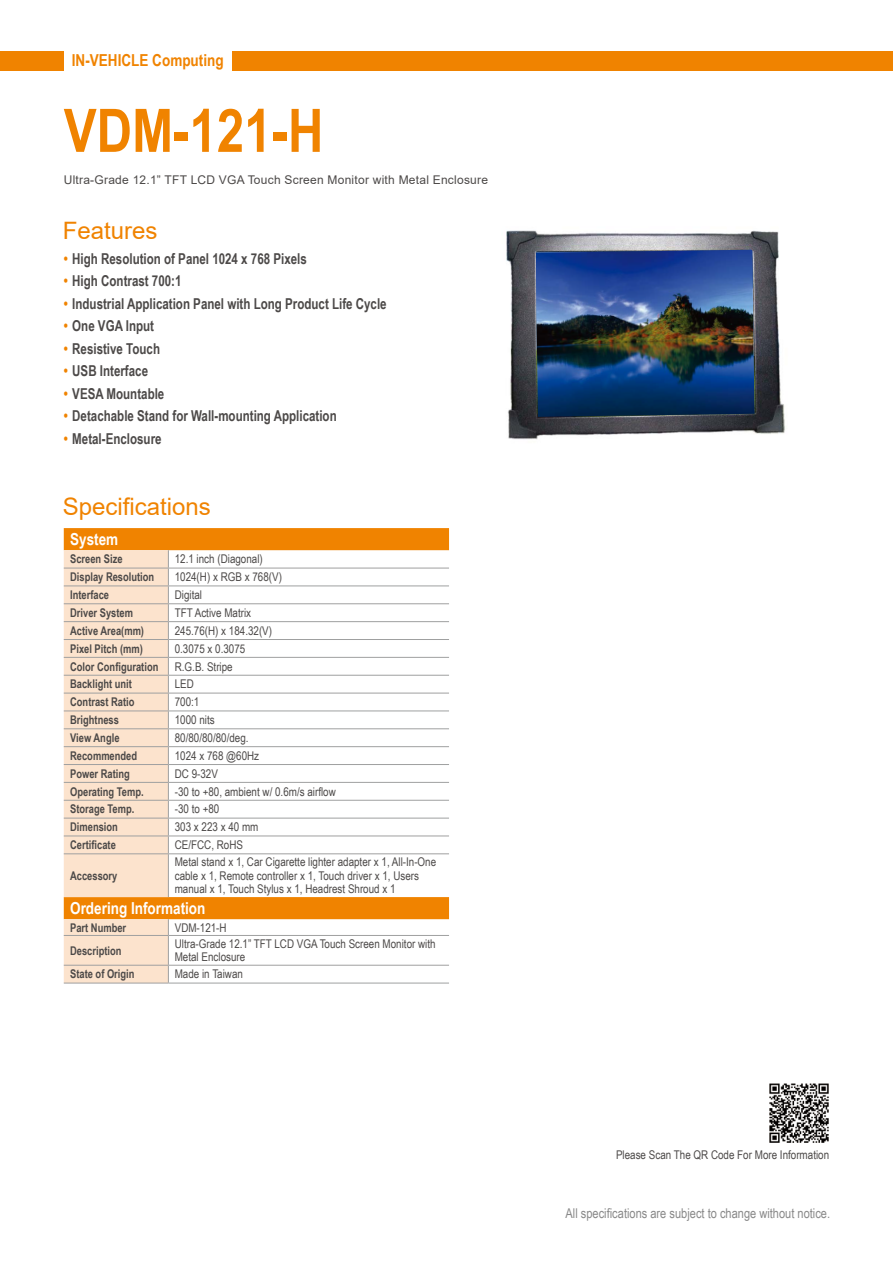
<style>
.page{position:relative;width:893px;height:1263px;background:#fff}
.page>*{position:absolute;margin:0;border:0;box-sizing:border-box;transform-origin:0 0}
.t1{font:700 60px "Arial Narrow";color:#f08300}
.t2{font:24px "Arial";color:#f08300}
.t3{font:700 16.5px "Arial Narrow";color:#fff}
.t4{font:700 16.5px "Arial Narrow";color:#f08300}
.t5{font:700 15px "Arial Narrow";color:#4c4948;scale:.94 1}
.t6{font:13.5px "Arial Narrow";color:#898989}
.t7{font:12px/13.5px "Arial Narrow";color:#4c4948}
.t8{font:700 12px "Arial Narrow";color:#4c4948;scale:.95 1}
.t9{font:12px "Arial";letter-spacing:.02em;color:#4c4948}
.s1{color:#f08300}
</style>
<div class="page">
<div style="left:0;top:51px;width:893px;height:19px;background:#f08300"></div>
<img style="left:506px;top:230px;width:279px;height:210px">
<img style="left:536px;top:250px;width:218px;height:167px">
<svg style="left:64px;top:528px;width:385px;height:391px"></svg>
<hr style="left:168px;top:585px;width:281px;height:1px;background:#9fa0a0">
<hr style="left:168px;top:603px;width:281px;height:1px;background:#9fa0a0">
<hr style="left:168px;top:621px;width:281px;height:1px;background:#9fa0a0">
<hr style="left:168px;top:639px;width:281px;height:1px;background:#9fa0a0">
<hr style="left:168px;top:657px;width:281px;height:1px;background:#9fa0a0">
<hr style="left:168px;top:675px;width:281px;height:1px;background:#9fa0a0">
<hr style="left:168px;top:693px;width:281px;height:1px;background:#9fa0a0">
<hr style="left:168px;top:710px;width:281px;height:1px;background:#9fa0a0">
<hr style="left:168px;top:728px;width:281px;height:1px;background:#9fa0a0">
<hr style="left:168px;top:746px;width:281px;height:1px;background:#9fa0a0">
<hr style="left:168px;top:764px;width:281px;height:1px;background:#9fa0a0">
<hr style="left:168px;top:782px;width:281px;height:1px;background:#9fa0a0">
<hr style="left:168px;top:800px;width:281px;height:1px;background:#9fa0a0">
<hr style="left:168px;top:818px;width:281px;height:1px;background:#9fa0a0">
<hr style="left:168px;top:835px;width:281px;height:1px;background:#9fa0a0">
<hr style="left:168px;top:853px;width:281px;height:1px;background:#9fa0a0">
<svg style="left:64px;top:550px;width:105px;height:433px;background:#f6dac0"></svg>
<hr style="left:168px;top:935px;width:281px;height:1px;background:#9fa0a0">
<hr style="left:168px;top:965px;width:281px;height:1px;background:#9fa0a0">
<hr style="left:168px;top:568px;width:281px;height:1px;background:#9fa0a0">
<hr style="left:64px;top:983px;width:104px;height:1px;background:#9fa0a0">
<hr style="left:168px;top:983px;width:281px;height:1px;background:#9fa0a0">
<img style="left:769px;top:1083px;width:60px;height:60px">
<div style="left:64px;top:50px;width:168px;height:21px;background:#fff"></div>
<h3 class="t4" style="left:72px;top:48px;width:153px">IN-VEHICLE Computing</h3>
<h1 class="t1" style="left:64px;top:85px;width:261px">VDM-121-H</h1>
<p class="t9" style="left:64px;top:171px;width:426px">Ultra-Grade 12.1” TFT LCD VGA Touch Screen Monitor with Metal Enclosure</p>
<h2 class="t2" style="left:63px;top:214px;width:96px">Features</h2>
<p class="t5" style="left:64px;top:247px;width:260px"><span class="s1">•</span> High Resolution of Panel 1024 x 768 Pixels</p>
<p class="t5" style="left:64px;top:270px;width:127px"><span class="s1">•</span> High Contrast 700:1</p>
<p class="t5" style="left:64px;top:292px;width:345px"><span class="s1">•</span> Industrial Application Panel with Long Product Life Cycle</p>
<p class="t5" style="left:64px;top:315px;width:98px"><span class="s1">•</span> One VGA Input</p>
<p class="t5" style="left:64px;top:337px;width:104px"><span class="s1">•</span> Resistive Touch</p>
<p class="t5" style="left:64px;top:360px;width:91px"><span class="s1">•</span> USB Interface</p>
<p class="t5" style="left:64px;top:382px;width:109px"><span class="s1">•</span> VESA Mountable</p>
<p class="t5" style="left:64px;top:405px;width:292px"><span class="s1">•</span> Detachable Stand for Wall-mounting Application</p>
<p class="t5" style="left:64px;top:427px;width:106px"><span class="s1">•</span> Metal-Enclosure</p>
<h2 class="t2" style="left:63px;top:490px;width:150px">Specifications</h2>
<h3 class="t3" style="left:70px;top:527px;width:50px">System</h3>
<p class="t8" style="left:70px;top:550px;width:57px">Screen Size</p>
<p class="t7" style="left:175px;top:552px;width:90px">12.1 inch (Diagonal)</p>
<p class="t8" style="left:70px;top:568px;width:90px">Display Resolution</p>
<p class="t7" style="left:175px;top:570px;width:109px">1024(H) x RGB x 768(V)</p>
<p class="t8" style="left:70px;top:586px;width:43px">Interface</p>
<p class="t7" style="left:175px;top:588px;width:29px">Digital</p>
<p class="t8" style="left:70px;top:604px;width:68px">Driver System</p>
<p class="t7" style="left:175px;top:606px;width:78px">TFT Active Matrix</p>
<p class="t8" style="left:70px;top:621px;width:79px">Active Area(mm)</p>
<p class="t7" style="left:175px;top:623px;width:99px">245.76(H) x 184.32(V)</p>
<p class="t8" style="left:70px;top:639px;width:78px">Pixel Pitch (mm)</p>
<p class="t7" style="left:175px;top:641px;width:72px">0.3075 x 0.3075</p>
<p class="t8" style="left:70px;top:657px;width:94px">Color Configuration</p>
<p class="t7" style="left:175px;top:659px;width:59px">R.G.B. Stripe</p>
<p class="t8" style="left:70px;top:675px;width:67px">Backlight unit</p>
<p class="t7" style="left:175px;top:677px;width:21px">LED</p>
<p class="t8" style="left:70px;top:693px;width:69px">Contrast Ratio</p>
<p class="t7" style="left:175px;top:695px;width:26px">700:1</p>
<p class="t8" style="left:70px;top:711px;width:53px">Brightness</p>
<p class="t7" style="left:175px;top:713px;width:41px">1000 nits</p>
<p class="t8" style="left:70px;top:729px;width:53px">View Angle</p>
<p class="t7" style="left:175px;top:731px;width:75px">80/80/80/80/deg.</p>
<p class="t8" style="left:70px;top:746px;width:72px">Recommended</p>
<p class="t7" style="left:175px;top:748px;width:86px">1024 x 768 @60Hz</p>
<p class="t8" style="left:70px;top:764px;width:64px">Power Rating</p>
<p class="t7" style="left:175px;top:766px;width:45px">DC 9-32V</p>
<p class="t8" style="left:70px;top:782px;width:79px">Operating Temp.</p>
<p class="t7" style="left:175px;top:784px;width:163px">-30 to +80, ambient w/ 0.6m/s airflow</p>
<p class="t8" style="left:70px;top:800px;width:69px">Storage Temp.</p>
<p class="t7" style="left:175px;top:802px;width:46px">-30 to +80</p>
<p class="t8" style="left:70px;top:818px;width:52px">Dimension</p>
<p class="t7" style="left:175px;top:820px;width:85px">303 x 223 x 40 mm</p>
<p class="t8" style="left:70px;top:836px;width:50px">Certificate</p>
<p class="t7" style="left:175px;top:838px;width:70px">CE/FCC, RoHS</p>
<p class="t8" style="left:70px;top:866px;width:51px">Accessory</p>
<p class="t7" style="left:175px;top:855px;width:263px">Metal stand x 1, Car Cigarette lighter adapter x 1, All-In-One cable x 1, Remote controller x 1, Touch driver x 1, Users manual x 1, Touch Stylus x 1, Headrest Shroud x 1</p>
<h3 class="t3" style="left:70px;top:896px;width:137px">Ordering Information</h3>
<p class="t8" style="left:70px;top:918px;width:61px">Part Number</p>
<p class="t7" style="left:175px;top:920px;width:53px">VDM-121-H</p>
<p class="t8" style="left:70px;top:941px;width:56px">Description</p>
<p class="t7" style="left:175px;top:936px;width:262px">Ultra-Grade 12.1” TFT LCD VGA Touch Screen Monitor with<br>Metal Enclosure</p>
<p class="t8" style="left:70px;top:965px;width:69px">State of Origin</p>
<p class="t7" style="left:175px;top:967px;width:70px">Made in Taiwan</p>
<p class="t7" style="left:616px;top:1148px;width:215px">Please Scan The QR Code For More Information</p>
<p class="t6" style="left:566px;top:1203px;width:266px">All specifications are subject to change without notice.</p>
</div>
